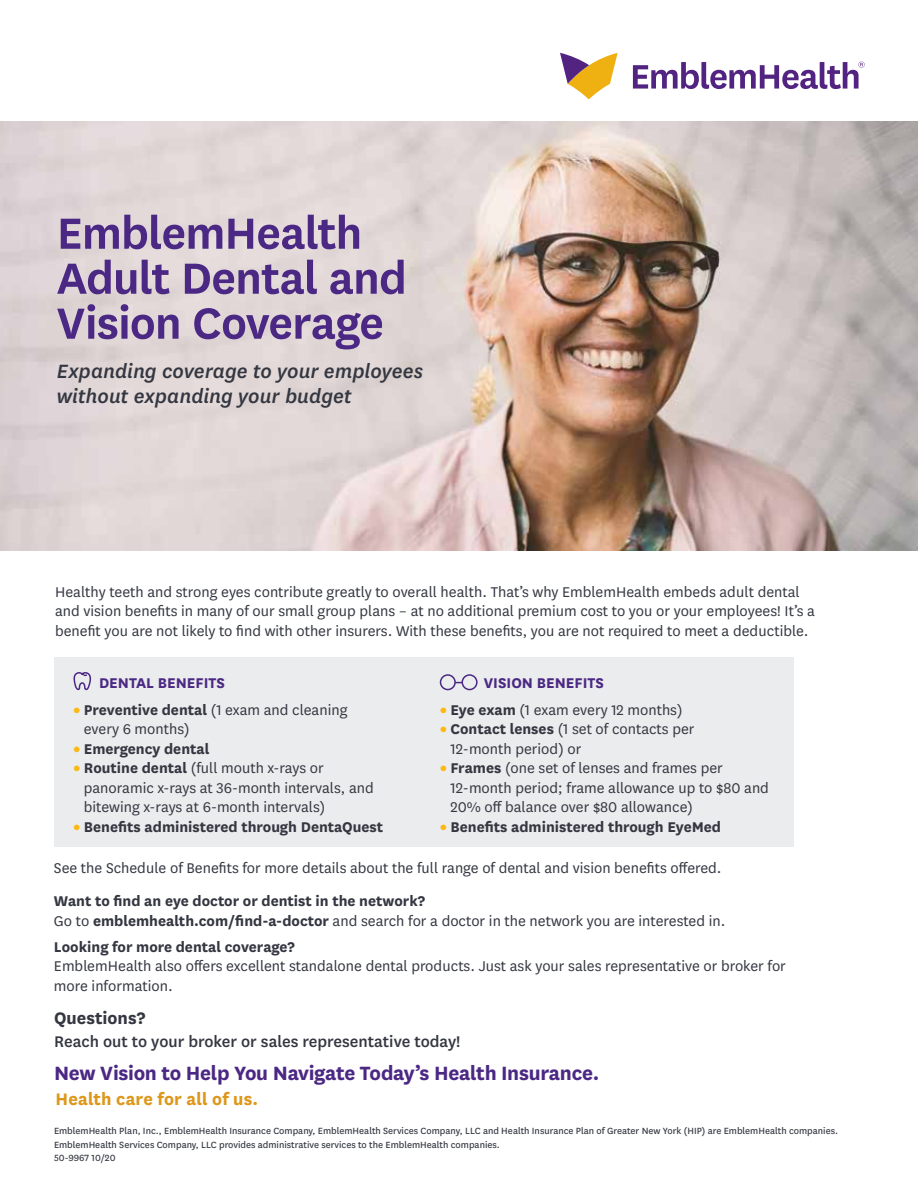
<style>
.page{position:relative;width:918px;height:1188px;background:#fff}
.page>*{position:absolute;margin:0;border:0;box-sizing:border-box;transform-origin:0 0}
.t1{font:600 51px/45px "National";letter-spacing:-.02em;color:#4b2884}
.t2{font:italic 500 22.5px/25.5px "National";color:#343741}
.t3{font:700 22.5px "National";letter-spacing:-.015em;color:#4b2884}
.t4{font:700 19.5px "National";letter-spacing:.005em;color:#dd971a}
.t5{font:700 19.5px "National";color:#343741}
.t6{font:500 18px "National";color:#343741}
.t7{font:16.5px/19.5px "National";color:#343741}
.t8{font:700 16.5px/19.5px "National";color:#343741}
.t9{font:700 16.5px "National";color:#4b2884}
.t10{font:10.5px/13.5px "National";color:#343741}
.s1{font-weight:900;color:#fdb913}
.s2{font-weight:700}
.s3{font-weight:400}
</style>
<div class="page">
<div style="left:55px;top:658px;width:739px;height:189px;background:#ebeced"></div>
<img style="left:0;top:122px;width:918px;height:429px">
<svg style="left:560px;top:53px;width:58px;height:46px"></svg>
<svg style="left:633px;top:62px;width:232px;height:27px"></svg>
<svg style="left:73px;top:672px;width:18px;height:19px"></svg>
<div style="left:440px;top:674px;width:16px;height:16px;border:2px solid #4b2884;border-radius:50%"></div>
<div style="left:462px;top:674px;width:16px;height:16px;border:2px solid #4b2884;border-radius:50%"></div>
<h1 class="t1" style="left:57px;top:207px;width:352px">EmblemHealth<br>Adult Dental and<br>Vision Coverage</h1>
<h2 class="t2" style="left:57px;top:357px;width:368px">Expanding coverage to your employees without expanding your budget</h2>
<p class="t7" style="left:55px;top:581px;width:761px">Healthy teeth and strong eyes contribute greatly to overall health. That’s why EmblemHealth embeds adult dental and vision benefits in many of our small group plans – at no additional premium cost to you or your employees! It’s a benefit you are not likely to find with other insurers. With these benefits, you are not required to meet a deductible.</p>
<p class="t9" style="left:99px;top:672px;width:127px">DENTAL BENEFITS</p>
<p class="t7" style="left:84px;top:699px;width:265px;text-indent:-10px"><span class="s1">•</span> <span class="s2">Preventive dental</span> (1 exam and cleaning every 6 months)</p>
<p class="t8" style="left:74px;top:738px;width:138px"><span class="s1">•</span> Emergency dental</p>
<p class="t7" style="left:84px;top:758px;width:292px;text-indent:-10px"><span class="s1">•</span> <span class="s2">Routine dental</span> (full mouth x-rays or panoramic x-rays at 36-month intervals, and bitewing x-rays at 6-month intervals)</p>
<p class="t8" style="left:74px;top:816px;width:311px"><span class="s1">•</span> Benefits administered through DentaQuest</p>
<p class="t9" style="left:484px;top:672px;width:122px">VISION BENEFITS</p>
<p class="t7" style="left:440px;top:699px;width:244px"><span class="s1">•</span> <span class="s2">Eye exam</span> (1 exam every 12 months)</p>
<p class="t7" style="left:450px;top:719px;width:246px;text-indent:-10px"><span class="s1">•</span> <span class="s2">Contact lenses</span> (1 set of contacts per<br>12-month period) or</p>
<p class="t7" style="left:450px;top:758px;width:320px;text-indent:-10px"><span class="s1">•</span> <span class="s2">Frames</span> (one set of lenses and frames per<br>12-month period; frame allowance up to $80 and<br>20% off balance over $80 allowance)</p>
<p class="t8" style="left:440px;top:816px;width:283px"><span class="s1">•</span> Benefits administered through EyeMed</p>
<p class="t7" style="left:54px;top:858px;width:669px">See the Schedule of Benefits for more details about the full range of dental and vision benefits offered.</p>
<p class="t8" style="left:54px;top:890px;width:673px">Want to find an eye doctor or dentist in the network?<br><span class="s3">Go to</span> emblemhealth.com/find-a-doctor <span class="s3">and search for a doctor in the network you are interested in.</span></p>
<p class="t8" style="left:54px;top:936px;width:242px">Looking for more dental coverage?</p>
<p class="t7" style="left:54px;top:956px;width:733px">EmblemHealth also offers excellent standalone dental products. Just ask your sales representative or broker for more information.</p>
<p class="t5" style="left:54px;top:1004px;width:93px">Questions?</p>
<p class="t6" style="left:54px;top:1029px;width:408px">Reach out to your broker or sales representative today!</p>
<h2 class="t3" style="left:54px;top:1057px;width:547px">New Vision to Help You Navigate Today’s Health Insurance.</h2>
<p class="t4" style="left:56px;top:1085px;width:204px">Health care for all of us.</p>
<p class="t10" style="left:54px;top:1124px;width:786px">EmblemHealth Plan, Inc., EmblemHealth Insurance Company, EmblemHealth Services Company, LLC and Health Insurance Plan of Greater New York (HIP) are EmblemHealth companies.<br>EmblemHealth Services Company, LLC provides administrative services to the EmblemHealth companies.<br>50-9967 10/20</p>
</div>
